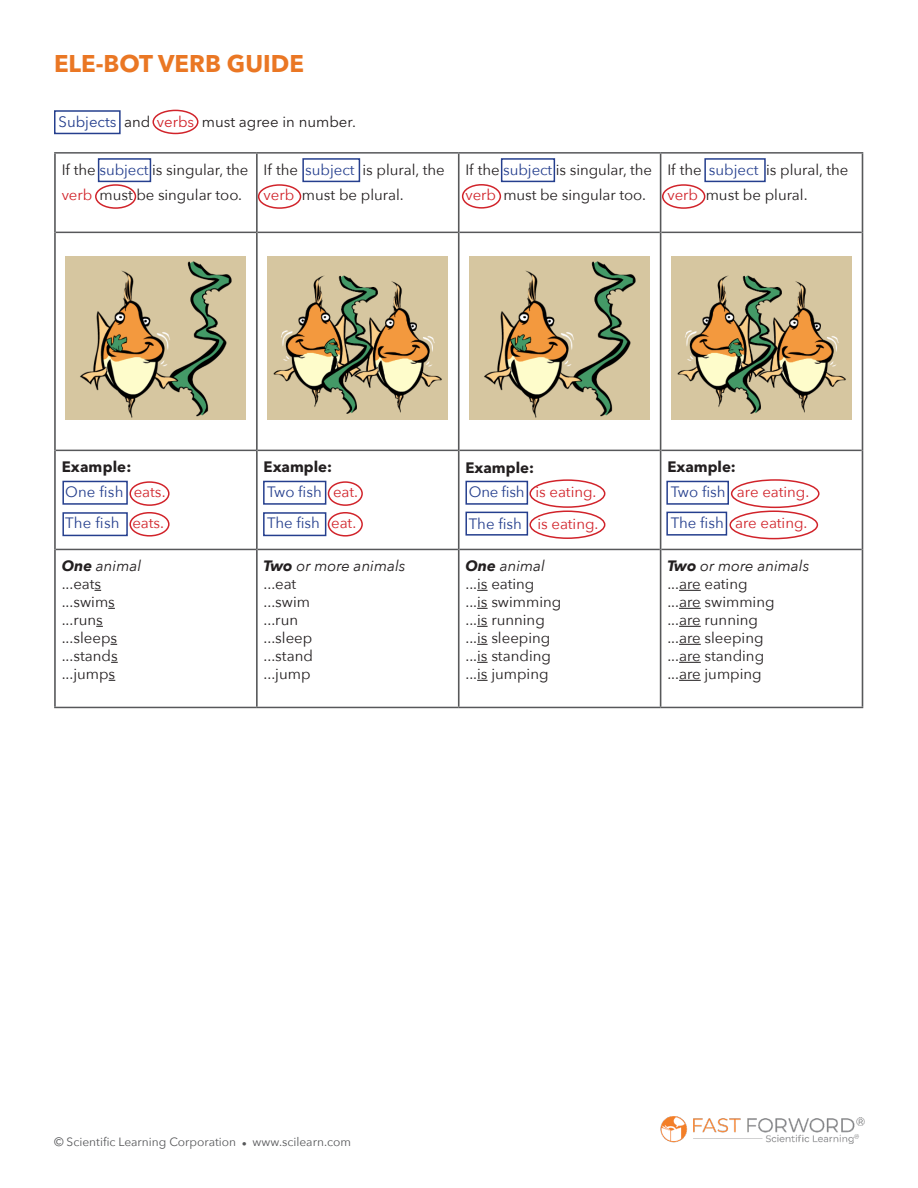
<style>
.page{position:relative;width:918px;height:1188px;background:#fff}
.page>*{position:absolute;margin:0;border:0;box-sizing:border-box;transform-origin:0 0}
.t1{font:700 24px "Avenir Next LT Pro";color:#ea7724}
.t2{font:15px/25.5px "Avenir Next";color:#231f20}
.t3{font:15px "Avenir Next";color:#d1232a}
.t4{font:italic 15px "Avenir Next";color:#231f20}
.t5{font:15px "Avenir Next";color:#253f8e}
.t6{font:15px "Avenir Next LT Pro";color:#231f20}
.t7{font:700 15px "Avenir Next LT Pro";color:#231f20}
.t8{font:12px "Avenir Next";color:#57585a}
.s1{color:#253f8e}
.s2{color:#d1232a}
.s3{font-weight:700}
</style>
<div class="page">
<img style="left:660px;top:1116px;width:205px;height:28px">
<img style="left:66px;top:256px;width:180px;height:164px">
<img style="left:268px;top:256px;width:180px;height:164px">
<img style="left:672px;top:256px;width:180px;height:164px">
<img style="left:470px;top:256px;width:180px;height:164px">
<hr style="left:56px;top:450px;width:200px;height:1px;background:#57585a">
<hr style="left:258px;top:450px;width:200px;height:1px;background:#57585a">
<hr style="left:460px;top:450px;width:200px;height:1px;background:#57585a">
<hr style="left:661px;top:450px;width:201px;height:1px;background:#57585a">
<hr style="left:56px;top:549px;width:200px;height:1px;background:#57585a">
<hr style="left:258px;top:549px;width:200px;height:1px;background:#57585a">
<hr style="left:460px;top:549px;width:200px;height:1px;background:#57585a">
<hr style="left:661px;top:549px;width:201px;height:1px;background:#57585a">
<hr style="left:56px;top:232px;width:200px;height:1px;background:#57585a">
<hr style="left:258px;top:232px;width:200px;height:1px;background:#57585a">
<hr style="left:460px;top:232px;width:200px;height:1px;background:#57585a">
<hr style="left:661px;top:232px;width:201px;height:1px;background:#57585a">
<hr style="left:54px;top:152px;width:203px;height:2px;background:#57585a">
<hr style="left:54px;top:707px;width:203px;height:1px;background:#57585a">
<hr style="left:54px;top:154px;width:2px;height:78px;background:#57585a">
<hr style="left:54px;top:232px;width:2px;height:218px;background:#57585a">
<hr style="left:54px;top:450px;width:2px;height:99px;background:#57585a">
<hr style="left:54px;top:549px;width:2px;height:158px;background:#57585a">
<hr style="left:257px;top:152px;width:202px;height:2px;background:#57585a">
<hr style="left:257px;top:707px;width:202px;height:1px;background:#57585a">
<hr style="left:256px;top:154px;width:2px;height:78px;background:#57585a">
<hr style="left:256px;top:232px;width:2px;height:218px;background:#57585a">
<hr style="left:256px;top:450px;width:2px;height:99px;background:#57585a">
<hr style="left:256px;top:549px;width:2px;height:158px;background:#57585a">
<hr style="left:459px;top:152px;width:202px;height:2px;background:#57585a">
<hr style="left:459px;top:707px;width:202px;height:1px;background:#57585a">
<hr style="left:458px;top:154px;width:2px;height:78px;background:#57585a">
<hr style="left:458px;top:232px;width:2px;height:218px;background:#57585a">
<hr style="left:458px;top:450px;width:2px;height:99px;background:#57585a">
<hr style="left:458px;top:549px;width:2px;height:158px;background:#57585a">
<hr style="left:661px;top:152px;width:202px;height:2px;background:#57585a">
<hr style="left:661px;top:707px;width:202px;height:1px;background:#57585a">
<hr style="left:660px;top:154px;width:1px;height:78px;background:#57585a">
<hr style="left:862px;top:154px;width:1px;height:78px;background:#57585a">
<hr style="left:660px;top:232px;width:1px;height:218px;background:#57585a">
<hr style="left:862px;top:232px;width:1px;height:218px;background:#57585a">
<hr style="left:660px;top:450px;width:1px;height:99px;background:#57585a">
<hr style="left:862px;top:450px;width:1px;height:99px;background:#57585a">
<hr style="left:660px;top:549px;width:1px;height:158px;background:#57585a">
<hr style="left:862px;top:549px;width:1px;height:158px;background:#57585a">
<svg style="left:679px;top:590px;width:22px;height:1px"></svg>
<svg style="left:679px;top:608px;width:22px;height:1px"></svg>
<svg style="left:679px;top:626px;width:22px;height:1px"></svg>
<svg style="left:679px;top:644px;width:22px;height:1px"></svg>
<svg style="left:679px;top:662px;width:22px;height:1px"></svg>
<svg style="left:679px;top:680px;width:22px;height:1px"></svg>
<div style="left:62px;top:481px;width:66px;height:24px;border:2px solid #253f8e"></div>
<div style="left:54px;top:110px;width:67px;height:24px;border:2px solid #253f8e"></div>
<div style="left:95px;top:184px;width:41px;height:25px;border:2px solid #d1232a;border-radius:50%"></div>
<div style="left:98px;top:158px;width:53px;height:24px;border:2px solid #253f8e"></div>
<div style="left:152px;top:110px;width:47px;height:24px;border:2px solid #d1232a;border-radius:50%"></div>
<div style="left:302px;top:158px;width:58px;height:24px;border:2px solid #253f8e"></div>
<div style="left:258px;top:184px;width:43px;height:25px;border:2px solid #d1232a;border-radius:50%"></div>
<div style="left:462px;top:184px;width:39px;height:25px;border:2px solid #d1232a;border-radius:50%"></div>
<div style="left:501px;top:158px;width:54px;height:24px;border:2px solid #253f8e"></div>
<div style="left:662px;top:184px;width:43px;height:25px;border:2px solid #d1232a;border-radius:50%"></div>
<div style="left:704px;top:158px;width:62px;height:24px;border:2px solid #253f8e"></div>
<div style="left:129px;top:481px;width:41px;height:25px;border:2px solid #d1232a;border-radius:50%"></div>
<div style="left:62px;top:512px;width:66px;height:24px;border:2px solid #253f8e"></div>
<div style="left:129px;top:512px;width:41px;height:25px;border:2px solid #d1232a;border-radius:50%"></div>
<div style="left:263px;top:481px;width:63px;height:24px;border:2px solid #253f8e"></div>
<div style="left:328px;top:481px;width:35px;height:25px;border:2px solid #d1232a;border-radius:50%"></div>
<div style="left:263px;top:512px;width:63px;height:24px;border:2px solid #253f8e"></div>
<div style="left:328px;top:512px;width:35px;height:25px;border:2px solid #d1232a;border-radius:50%"></div>
<div style="left:529px;top:479px;width:76px;height:29px;border:2px solid #d1232a;border-radius:50%"></div>
<div style="left:465px;top:512px;width:63px;height:24px;border:2px solid #253f8e"></div>
<div style="left:465px;top:481px;width:63px;height:24px;border:2px solid #253f8e"></div>
<div style="left:529px;top:510px;width:76px;height:29px;border:2px solid #d1232a;border-radius:50%"></div>
<div style="left:666px;top:481px;width:63px;height:24px;border:2px solid #253f8e"></div>
<div style="left:731px;top:479px;width:89px;height:29px;border:2px solid #d1232a;border-radius:50%"></div>
<div style="left:666px;top:512px;width:61px;height:24px;border:2px solid #253f8e"></div>
<div style="left:729px;top:510px;width:89px;height:29px;border:2px solid #d1232a;border-radius:50%"></div>
<p class="t1" style="left:54px;top:49px;width:251px">ELE-BOT VERB GUIDE</p>
<p class="t6" style="left:59px;top:113px;width:299px"><span class="s1">Subjects</span> and <span class="s2">verbs</span> must agree in number.</p>
<p class="t2" style="left:62px;top:156px;width:188px">If the <span class="s1">subject</span> is singular, the <span class="s2">verb</span> must be singular too.</p>
<p class="t2" style="left:264px;top:156px;width:183px">If the <span class="s1">subject</span> is plural, the <span class="s2">verb</span> must be plural.</p>
<p class="t2" style="left:465px;top:156px;width:188px">If the <span class="s1">subject</span> is singular, the <span class="s2">verb</span> must be singular too.</p>
<p class="t2" style="left:667px;top:156px;width:183px">If the <span class="s1">subject</span> is plural, the <span class="s2">verb</span> must be plural.</p>
<p class="t7" style="left:62px;top:458px;width:71px">Example:</p>
<p class="t5" style="left:65px;top:479px;width:102px">One fish <span class="s2">eats.</span></p>
<p class="t5" style="left:65px;top:510px;width:100px">The fish <span class="s2">eats.</span></p>
<p class="t4" style="left:62px;top:553px;width:81px"><span class="s3">One</span> animal</p>
<p class="t2" style="left:62px;top:571px;width:41px">...eats</p>
<p class="t2" style="left:62px;top:589px;width:55px">...swims</p>
<p class="t2" style="left:62px;top:607px;width:43px">...runs</p>
<p class="t2" style="left:62px;top:625px;width:57px">...sleeps</p>
<p class="t2" style="left:62px;top:643px;width:58px">...stands</p>
<p class="t2" style="left:62px;top:661px;width:55px">...jumps</p>
<p class="t7" style="left:264px;top:458px;width:70px">Example:</p>
<p class="t5" style="left:267px;top:479px;width:93px">Two fish <span class="s2">eat.</span></p>
<p class="t5" style="left:267px;top:510px;width:91px">The fish <span class="s2">eat.</span></p>
<p class="t4" style="left:264px;top:553px;width:144px"><span class="s3">Two</span> or more animals</p>
<p class="t2" style="left:264px;top:571px;width:34px">...eat</p>
<p class="t2" style="left:264px;top:589px;width:48px">...swim</p>
<p class="t2" style="left:264px;top:607px;width:36px">...run</p>
<p class="t2" style="left:264px;top:625px;width:50px">...sleep</p>
<p class="t2" style="left:264px;top:643px;width:51px">...stand</p>
<p class="t2" style="left:264px;top:661px;width:48px">...jump</p>
<p class="t7" style="left:465px;top:458px;width:70px">Example:</p>
<p class="t3" style="left:469px;top:479px;width:129px"><span class="s1">One fish</span> is eating.</p>
<p class="t3" style="left:469px;top:511px;width:131px"><span class="s1">The fish</span> is eating.</p>
<p class="t4" style="left:465px;top:553px;width:81px"><span class="s3">One</span> animal</p>
<p class="t2" style="left:465px;top:571px;width:70px">...is eating</p>
<p class="t2" style="left:465px;top:589px;width:97px">...is swimming</p>
<p class="t2" style="left:465px;top:607px;width:81px">...is running</p>
<p class="t2" style="left:465px;top:625px;width:86px">...is sleeping</p>
<p class="t2" style="left:465px;top:643px;width:87px">...is standing</p>
<p class="t2" style="left:465px;top:661px;width:85px">...is jumping</p>
<p class="t7" style="left:667px;top:458px;width:70px">Example:</p>
<p class="t3" style="left:671px;top:479px;width:140px"><span class="s1">Two fish</span> are eating.</p>
<p class="t3" style="left:671px;top:510px;width:138px"><span class="s1">The fish</span> are eating.</p>
<p class="t4" style="left:667px;top:553px;width:144px"><span class="s3">Two</span> or more animals</p>
<p class="t2" style="left:667px;top:571px;width:82px">...are eating</p>
<p class="t2" style="left:667px;top:589px;width:109px">...are swimming</p>
<p class="t2" style="left:667px;top:607px;width:92px">...are running</p>
<p class="t2" style="left:667px;top:625px;width:98px">...are sleeping</p>
<p class="t2" style="left:667px;top:643px;width:98px">...are standing</p>
<p class="t2" style="left:667px;top:661px;width:96px">...are jumping</p>
<p class="t8" style="left:54px;top:1132px;width:299px">© Scientific Learning Corporation ● www.scilearn.com</p>
</div>
